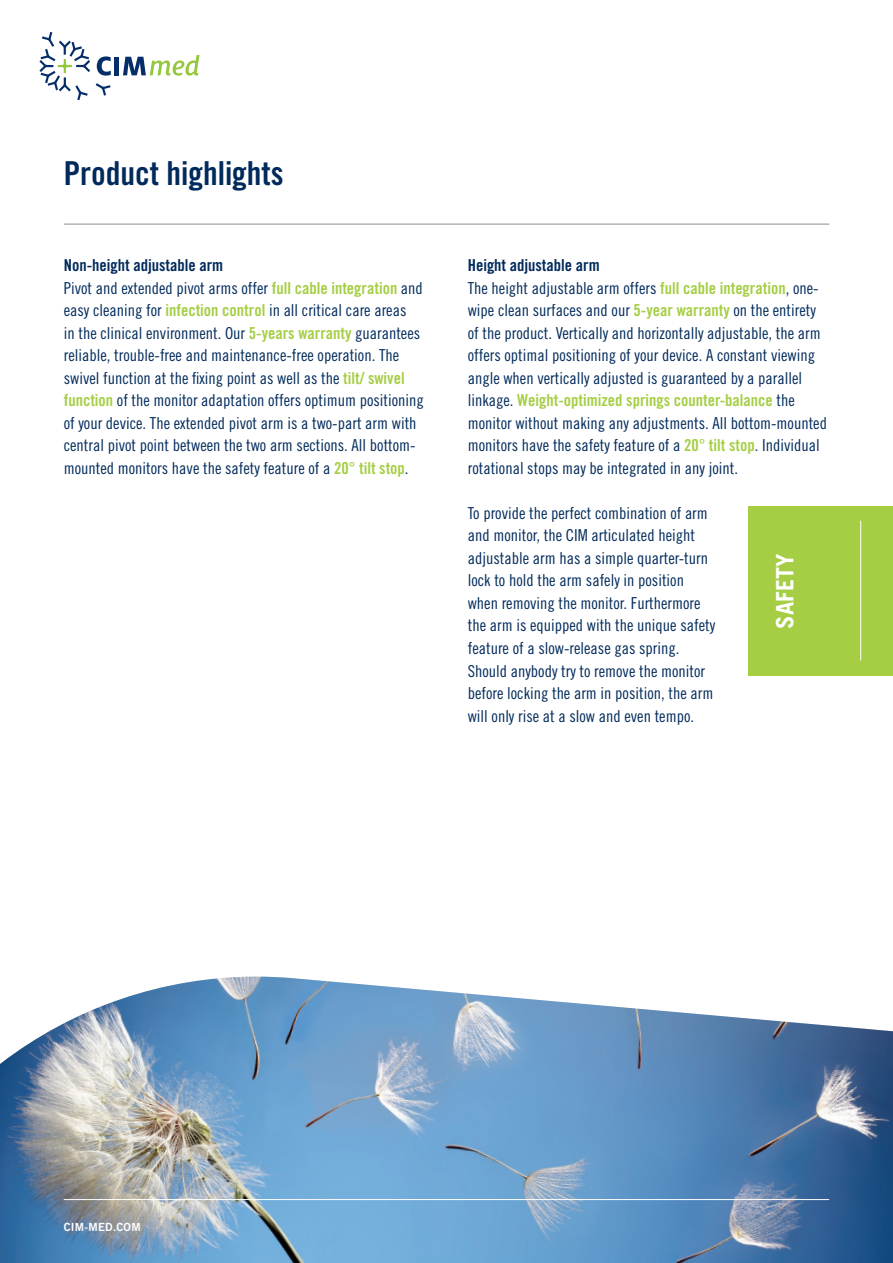
<style>
.page{position:relative;width:893px;height:1263px;background:#fff}
.page>*{position:absolute;margin:0;border:0;box-sizing:border-box;transform-origin:0 0}
.t1{font:33px "Trade Gothic LT Std Bd Cn 20";color:#002a5b}
.t2{font:700 24px "Trade Gothic LT Std";color:#fff}
.t3{font:16.5px/22.5px "Trade Gothic LT Std Cn 18";color:#002a5b}
.t4{font:16.5px "Trade Gothic LT Std Bd Cn 20";color:#a5ce44}
.t5{font:16.5px "Trade Gothic LT Std Bd Cn 20";color:#002a5b}
.t6{font:11.25px "Trade Gothic LT Std Bd 2";letter-spacing:.02em;color:#fff}
.s1{font-family:"Trade Gothic LT Std Bd Cn 20";color:#a5ce44}
.s2{font-family:"Trade Gothic LT Std Cn 18";color:#002a5b}
</style>
<div class="page">
<svg style="left:96px;top:83px;width:15px;height:13px"></svg>
<svg style="left:97px;top:56px;width:14px;height:20px"></svg>
<div style="left:114px;top:57px;width:5px;height:18px;background:#052d69"></div>
<svg style="left:123px;top:55px;width:76px;height:21px"></svg>
<svg style="left:39px;top:32px;width:51px;height:68px"></svg>
<img style="left:0;top:976px;width:893px;height:287px">
<hr style="left:64px;top:1199px;width:765px;height:1px;background:#fff">
<hr style="left:64px;top:224px;width:765px;height:1px;background:#8e8e8f">
<div style="left:748px;top:506px;width:145px;height:170px;background:#a5ce44"></div>
<hr style="left:860px;top:521px;width:1px;height:139px;background:#fff">
<h1 class="t1" style="left:64px;top:154px;width:221px">Product highlights</h1>
<p class="t5" style="left:64px;top:255px;width:161px">Non-height adjustable arm</p>
<p class="t3" style="left:64px;top:276px;width:362px">Pivot and extended pivot arms offer <span class="s1">full cable integration</span> and easy cleaning for <span class="s1">infection control</span> in all critical care areas<br>in the clinical environment. Our <span class="s1">5-years warranty</span> guarantees reliable, trouble-free and maintenance-free operation. The swivel function at the fixing point as well as the <span class="s1">tilt/ swivel function</span> of the monitor adaptation offers optimum positioning of your device. The extended pivot arm is a two-part arm with central pivot point between the two arm sections. All bottom&shy;mounted monitors have the safety feature of a <span class="s1">20° tilt stop</span>.</p>
<p class="t5" style="left:468px;top:255px;width:133px">Height adjustable arm</p>
<p class="t3" style="left:468px;top:277px;width:355px">The height adjustable arm offers <span class="s1">full cable integration</span>, one&shy;wipe clean surfaces and our <span class="s1">5-year warranty</span> on the entirety of the product. Vertically and horizontally adjustable, the arm offers optimal positioning of your device. A constant viewing angle when vertically adjusted is guaranteed by a parallel</p>
<p class="t4" style="left:468px;top:390px;width:329px"><span class="s2">linkage.</span> Weight-optimized springs counter-balance <span class="s2">the</span></p>
<p class="t3" style="left:468px;top:412px;width:361px">monitor without making any adjustments. All bottom-mounted monitors have the safety feature of a <span class="s1">20° tilt stop</span>. Individual rotational stops may be integrated in any joint.</p>
<p class="t3" style="left:468px;top:502px;width:249px">To provide the perfect combination of arm and monitor, the CIM articulated height adjustable arm has a simple quarter-turn lock to hold the arm safely in position when removing the monitor. Furthermore the arm is equipped with the unique safety feature of a slow-release gas spring.<br>Should anybody try to remove the monitor before locking the arm in position, the arm will only rise at a slow and even tempo.</p>
<h2 class="t2" style="left:770px;top:629px;width:76px;rotate:-90deg">SAFETY</h2>
<p class="t6" style="left:64px;top:1220px;width:78px">CIM-MED.COM</p>
</div>
